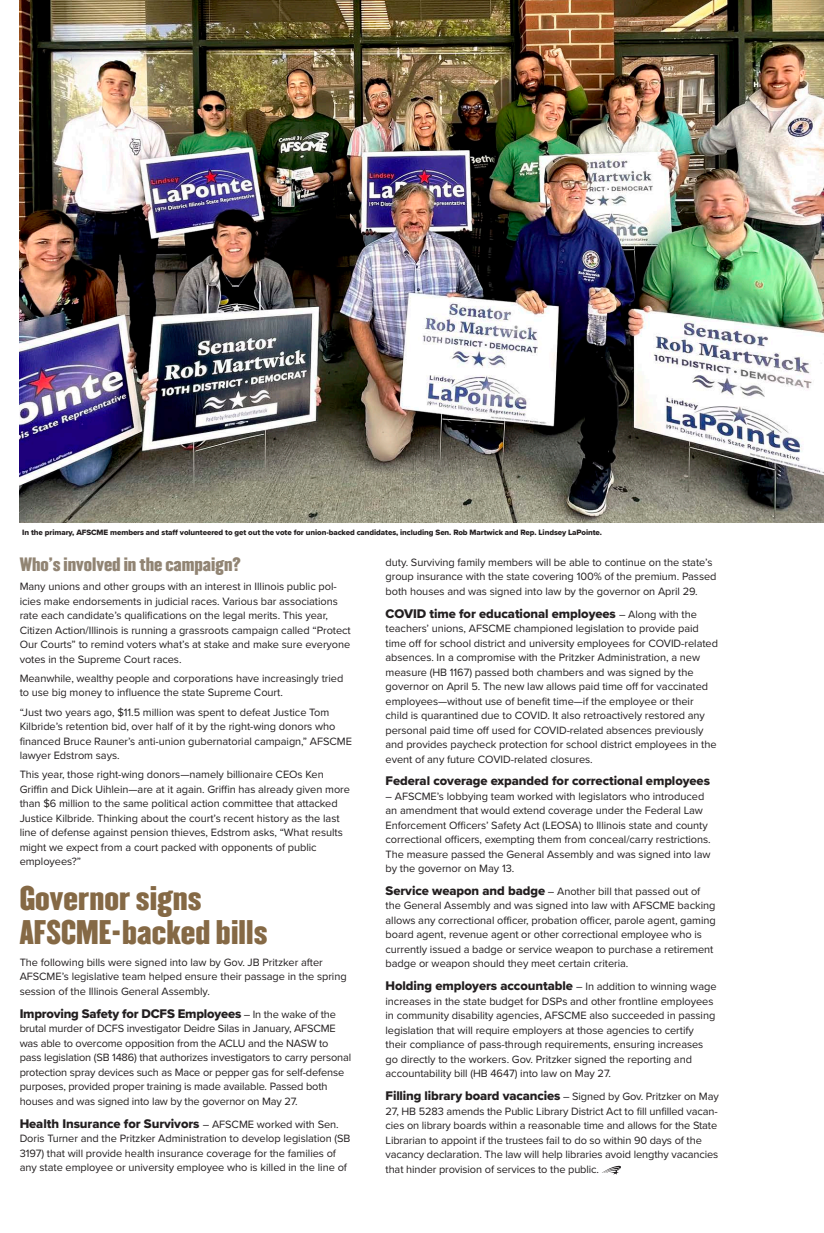
<style>
.page{position:relative;width:824px;height:1233px;background:#fff}
.page>*{position:absolute;margin:0;border:0;box-sizing:border-box;transform-origin:0 0}
.t1{font:30px/34px "Champion HTF Welterweight";letter-spacing:.005em;color:#856945}
.t2{font:17px "Champion HTF Welterweight";color:#918473}
.t3{font:13px "Proxima Nova Extrabld";letter-spacing:-.005em;color:#231f20}
.t4{font:11px/14.5px "Proxima Nova";letter-spacing:-.005em;color:#231f20}
.t5{font:8px "Proxima Nova Extrabld";letter-spacing:-.01em;color:#231f20}
.s1{font-family:"Proxima Nova";font-size:11px}
.s2{font-family:"Proxima Nova Extrabld";font-size:13px}
</style>
<div class="page">
<svg style="left:602px;top:1166px;width:19px;height:9px"></svg>
<img style="left:20px;top:0;width:804px;height:523px">
<p class="t5" style="left:22px;top:526px;width:581px">In the primary, AFSCME members and staff volunteered to get out the vote for union-backed candidates, including Sen. Rob Martwick and Rep. Lindsey LaPointe.</p>
<h2 class="t2" style="left:20px;top:553px;width:222px">Who’s involved in the campaign?</h2>
<p class="t4" style="left:20px;top:579px;width:333px">Many unions and other groups with an interest in Illinois public pol&shy;icies make endorsements in judicial races. Various bar associations rate each candidate’s qualifications on the legal merits. This year, Citizen Action/Illinois is running a grassroots campaign called “Protect Our Courts” to remind voters what’s at stake and make sure everyone votes in the Supreme Court races.</p>
<p class="t4" style="left:20px;top:671px;width:325px">Meanwhile, wealthy people and corporations have increasingly tried to use big money to influence the state Supreme Court.</p>
<p class="t4" style="left:20px;top:704px;width:334px">“Just two years ago, $11.5 million was spent to defeat Justice Tom Kilbride’s retention bid, over half of it by the right-wing donors who financed Bruce Rauner’s anti-union gubernatorial campaign,” AFSCME lawyer Edstrom says.</p>
<p class="t4" style="left:20px;top:767px;width:332px">This year, those right-wing donors—namely billionaire CEOs Ken Griffin and Dick Uihlein—are at it again. Griffin has already given more than $6 million to the same political action committee that attacked Justice Kilbride. Thinking about the court’s recent history as the last line of defense against pension thieves, Edstrom asks, “What results might we expect from a court packed with opponents of public employees?”</p>
<h1 class="t1" style="left:20px;top:882px;width:249px">Governor signs<br>AFSCME-backed bills</h1>
<p class="t4" style="left:20px;top:954px;width:328px">The following bills were signed into law by Gov. JB Pritzker after<br>AFSCME’s legislative team helped ensure their passage in the spring session of the Illinois General Assembly.</p>
<p class="t3" style="left:20px;top:1004px;width:318px">Improving Safety for DCFS Employees <span class="s1">– In the wake of the</span></p>
<p class="t4" style="left:20px;top:1021px;width:333px">brutal murder of DCFS investigator Deidre Silas in January, AFSCME was able to overcome opposition from the ACLU and the NASW to pass legislation (SB 1486) that authorizes investigators to carry personal protection spray devices such as Mace or pepper gas for self-defense purposes, provided proper training is made available. Passed both houses and was signed into law by the governor on May 27.</p>
<p class="t3" style="left:20px;top:1114px;width:320px">Health Insurance for Survivors <span class="s1">– AFSCME worked with Sen.</span></p>
<p class="t4" style="left:20px;top:1131px;width:332px">Doris Turner and the Pritzker Administration to develop legislation (SB<br>3197) that will provide health insurance coverage for the families of any state employee or university employee who is killed in the line of</p>
<p class="t4" style="left:385px;top:554px;width:332px">duty. Surviving family members will be able to continue on the state’s group insurance with the state covering 100% of the premium. Passed both houses and was signed into law by the governor on April 29.</p>
<p class="t3" style="left:385px;top:604px;width:313px">COVID time for educational employees <span class="s1">– Along with the</span></p>
<p class="t4" style="left:385px;top:621px;width:334px">teachers’ unions, AFSCME championed legislation to provide paid time off for school district and university employees for COVID-related absences. In a compromise with the Pritzker Administration, a new measure (HB 1167) passed both chambers and was signed by the governor on April 5. The new law allows paid time off for vaccinated employees—without use of benefit time—if the employee or their child is quarantined due to COVID. It also retroactively restored any personal paid time off used for COVID-related absences previously and provides paycheck protection for school district employees in the event of any future COVID-related closures.</p>
<p class="t3" style="left:385px;top:771px;width:326px">Federal coverage expanded for correctional employees</p>
<p class="t4" style="left:385px;top:788px;width:327px">– AFSCME’s lobbying team worked with legislators who introduced an amendment that would extend coverage under the Federal Law Enforcement Officers’ Safety Act (LEOSA) to Illinois state and county correctional officers, exempting them from conceal/carry restrictions.<br>The measure passed the General Assembly and was signed into law by the governor on May 13.</p>
<p class="t4" style="left:385px;top:884px;width:332px"><span class="s2">Service weapon and badge</span> – Another bill that passed out of the General Assembly and was signed into law with AFSCME backing allows any correctional officer, probation officer, parole agent, gaming board agent, revenue agent or other correctional employee who is currently issued a badge or service weapon to purchase a retirement badge or weapon should they meet certain criteria.</p>
<p class="t3" style="left:385px;top:976px;width:332px">Holding employers accountable <span class="s1">– In addition to winning wage</span></p>
<p class="t4" style="left:385px;top:994px;width:331px">increases in the state budget for DSPs and other frontline employees in community disability agencies, AFSCME also succeeded in passing legislation that will require employers at those agencies to certify their compliance of pass-through requirements, ensuring increases go directly to the workers. Gov. Pritzker signed the reporting and accountability bill (HB 4647) into law on May 27.</p>
<p class="t3" style="left:385px;top:1086px;width:335px">Filling library board vacancies <span class="s1">– Signed by Gov. Pritzker on May</span></p>
<p class="t4" style="left:385px;top:1104px;width:334px">27, HB 5283 amends the Public Library District Act to fill unfilled vacan&shy;cies on library boards within a reasonable time and allows for the State Librarian to appoint if the trustees fail to do so within 90 days of the vacancy declaration. The law will help libraries avoid lengthy vacancies that hinder provision of services to the public.</p>
</div>
